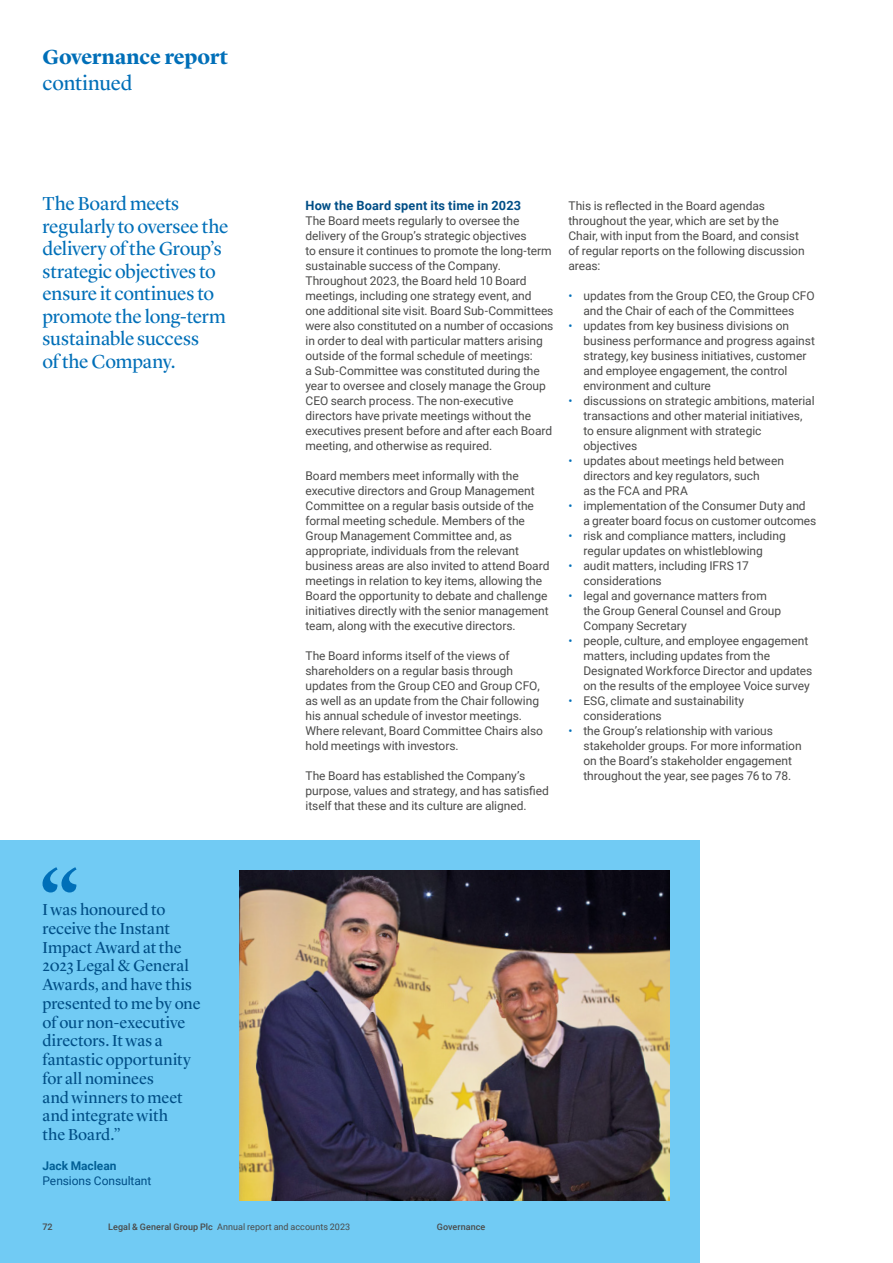
<style>
.page{position:relative;width:893px;height:1263px;background:#fff}
.page>*{position:absolute;margin:0;border:0;box-sizing:border-box;transform-origin:0 0}
.t1{font:700 21px "Lyon Display";letter-spacing:-.005em;color:#006fb8}
.t2{font:21px "Lyon Display";letter-spacing:-.005em;color:#006fb8}
.t3{font:19.5px/22.5px "Lyon Display";letter-spacing:-.01em;color:#006fb8}
.t4{font:16.5px/18.8px "Lyon Display";color:#004e86}
.t5{font:700 12.75px "Roboto";letter-spacing:.015em;color:#004e86}
.t6{font:12px/15px "Roboto";letter-spacing:-.005em;color:#4a4a49}
.t7{font:12px "Roboto";letter-spacing:-.005em;color:#004e86}
.t8{font:700 12px "Roboto";letter-spacing:-.005em;color:#026096}
.t9{font:9px "Roboto";letter-spacing:.005em;color:#4a4a49}
.t10{font:500 9px "Roboto";letter-spacing:.005em;color:#4a4a49}
.s1{color:#006fb8}
.s2{font-weight:500}
</style>
<div class="page">
<div style="left:0;top:840px;width:700px;height:423px;background:#71cbf4"></div>
<img style="left:240px;top:870px;width:430px;height:330px">
<svg style="left:43px;top:867px;width:34px;height:25px"></svg>
<h1 class="t1" style="left:43px;top:41px;width:187px">Governance report</h1>
<h1 class="t2" style="left:43px;top:67px;width:92px">continued</h1>
<h2 class="t3" style="left:43px;top:191px;width:188px">The Board meets regularly to oversee the delivery of the Group’s strategic objectives to ensure it continues to promote the long-term sustainable success<br>of the Company.</h2>
<p class="t5" style="left:305px;top:197px;width:217px">How the Board spent its time in 2023</p>
<p class="t6" style="left:305px;top:213px;width:249px">The Board meets regularly to oversee the delivery of the Group’s strategic objectives<br>to ensure it continues to promote the long-term sustainable success of the Company.<br>Throughout 2023, the Board held 10 Board meetings, including one strategy event, and one additional site visit. Board Sub-Committees were also constituted on a number of occasions in order to deal with particular matters arising outside of the formal schedule of meetings:<br>a Sub-Committee was constituted during the year to oversee and closely manage the Group CEO search process. The non-executive directors have private meetings without the executives present before and after each Board meeting, and otherwise as required.</p>
<p class="t6" style="left:305px;top:468px;width:245px">Board members meet informally with the executive directors and Group Management Committee on a regular basis outside of the formal meeting schedule. Members of the Group Management Committee and, as appropriate, individuals from the relevant business areas are also invited to attend Board meetings in relation to key items, allowing the Board the opportunity to debate and challenge initiatives directly with the senior management team, along with the executive directors.</p>
<p class="t6" style="left:305px;top:648px;width:239px">The Board informs itself of the views of shareholders on a regular basis through updates from the Group CEO and Group CFO, as well as an update from the Chair following his annual schedule of investor meetings.<br>Where relevant, Board Committee Chairs also hold meetings with investors.</p>
<p class="t6" style="left:305px;top:768px;width:245px">The Board has established the Company’s purpose, values and strategy, and has satisfied itself that these and its culture are aligned.</p>
<p class="t6" style="left:568px;top:198px;width:238px">This is reflected in the Board agendas throughout the year, which are set by the Chair, with input from the Board, and consist of regular reports on the following discussion areas:</p>
<p class="t6" style="left:568px;top:288px;width:248px;text-align:center"><span class="s1">•</span> updates from the Group CEO, the Group CFO and the Chair of each of the Committees</p>
<p class="t6" style="left:583px;top:318px;width:233px;text-indent:-15px"><span class="s1">•</span> updates from key business divisions on business performance and progress against strategy, key business initiatives, customer and employee engagement, the control environment and culture</p>
<p class="t6" style="left:583px;top:393px;width:233px;text-indent:-15px"><span class="s1">•</span> discussions on strategic ambitions, material transactions and other material initiatives, to ensure alignment with strategic objectives</p>
<p class="t6" style="left:583px;top:453px;width:202px;text-indent:-15px"><span class="s1">•</span> updates about meetings held between directors and key regulators, such<br>as the FCA and PRA</p>
<p class="t6" style="left:583px;top:498px;width:234px;text-indent:-15px"><span class="s1">•</span> implementation of the Consumer Duty and<br>a greater board focus on customer outcomes</p>
<p class="t6" style="left:583px;top:528px;width:204px;text-indent:-15px"><span class="s1">•</span> risk and compliance matters, including regular updates on whistleblowing</p>
<p class="t6" style="left:583px;top:558px;width:167px;text-indent:-15px"><span class="s1">•</span> audit matters, including IFRS 17 considerations</p>
<p class="t6" style="left:583px;top:588px;width:199px;text-indent:-15px"><span class="s1">•</span> legal and governance matters from the Group General Counsel and Group<br>Company Secretary</p>
<p class="t6" style="left:583px;top:633px;width:230px;text-indent:-15px"><span class="s1">•</span> people, culture, and employee engagement matters, including updates from the Designated Workforce Director and updates on the results of the employee Voice survey</p>
<p class="t6" style="left:583px;top:693px;width:162px;text-indent:-15px"><span class="s1">•</span> ESG, climate and sustainability considerations</p>
<p class="t6" style="left:583px;top:723px;width:220px;text-indent:-15px"><span class="s1">•</span> the Group’s relationship with various stakeholder groups. For more information on the Board’s stakeholder engagement throughout the year, see pages 76 to 78.</p>
<p class="t4" style="left:43px;top:899px;width:160px">I was honoured to receive the Instant<br>Impact Award at the<br>2023 Legal &amp; General<br>Awards, and have this presented to me by one of our non-executive directors. It was a fantastic opportunity for all nominees<br>and winners to meet and integrate with<br>the Board.”</p>
<p class="t8" style="left:43px;top:1157px;width:76px">Jack Maclean</p>
<p class="t7" style="left:43px;top:1172px;width:110px">Pensions Consultant</p>
<p class="t10" style="left:43px;top:1220px;width:12px">72</p>
<p class="t9" style="left:108px;top:1220px;width:244px"><span class="s2">Legal &amp; General Group Plc</span> Annual report and accounts 2023</p>
<p class="t10" style="left:437px;top:1220px;width:50px">Governance</p>
</div>
